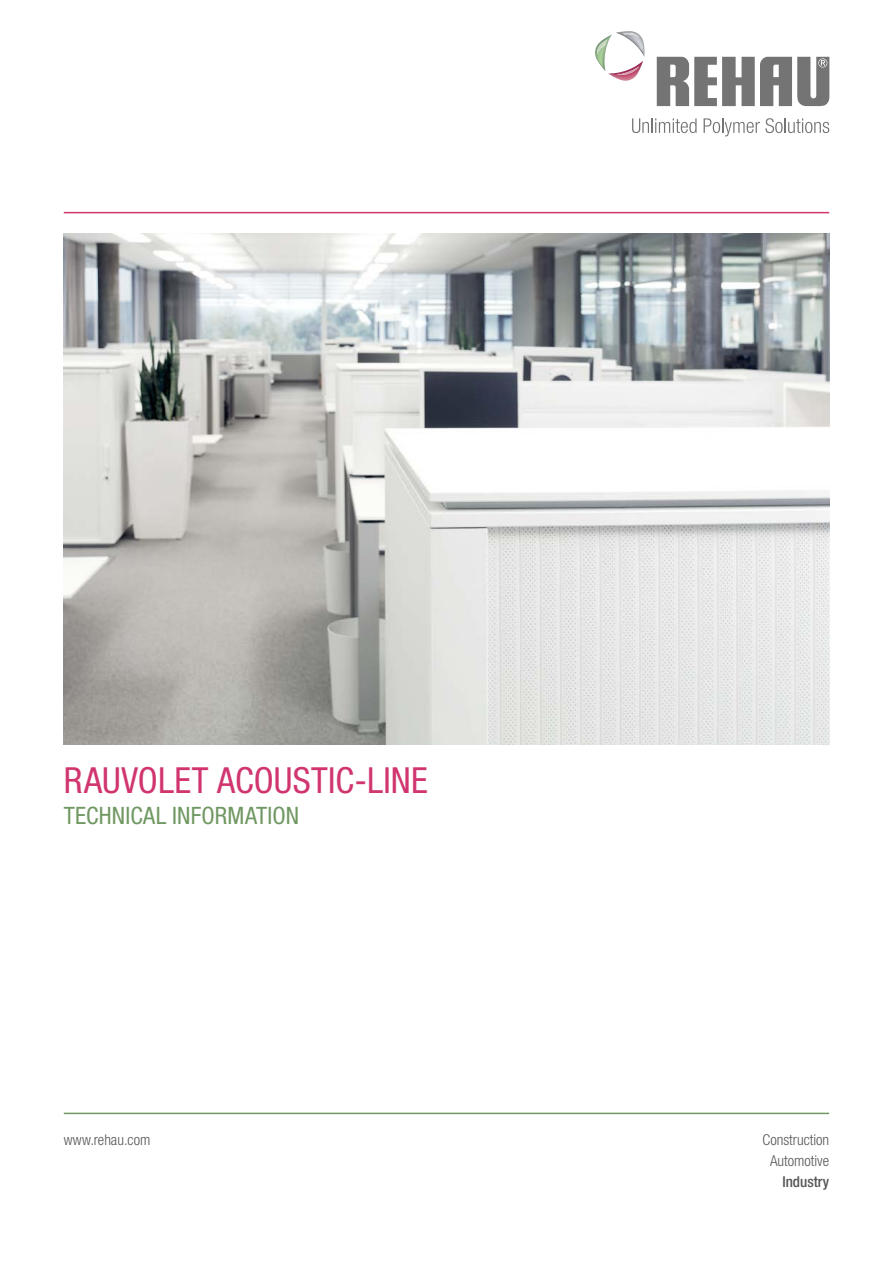
<style>
.page{position:relative;width:893px;height:1263px;background:#fff}
.page>*{position:absolute;margin:0;border:0;box-sizing:border-box;transform-origin:0 0}
.t1{font:condensed 36px "Helvetica Neue LTW1 G";letter-spacing:.005em;color:#d1356f}
.t2{font:condensed 24px "Helvetica Neue LTW1 G";letter-spacing:.005em;color:#709862}
.Fließtext_47{font:300 condensed 15px "Helvetica Neue LTW1 G";color:#575756}
.t3{font:500 condensed 15px "Helvetica Neue LTW1 G";color:#575756}
</style>
<div class="page">
<hr style="left:64px;top:212px;width:765px;height:1px;background:#d1356f">
<hr style="left:64px;top:1113px;width:765px;height:1px;background:#709862">
<svg style="left:632px;top:118px;width:65px;height:15px"></svg>
<svg style="left:704px;top:118px;width:125px;height:18px"></svg>
<svg style="left:657px;top:57px;width:172px;height:49px"></svg>
<svg style="left:595px;top:31px;width:49px;height:50px"></svg>
<img style="left:597px;top:39px;width:10px;height:16px">
<img style="left:616px;top:66px;width:23px;height:9px">
<img style="left:623px;top:33px;width:16px;height:5px">
<img style="left:64px;top:234px;width:765px;height:510px">
<p class="t1" style="left:64px;top:758px;width:365px">RAUVOLET ACOUSTIC-LINE</p>
<p class="t2" style="left:64px;top:801px;width:237px">TECHNICAL INFORMATION</p>
<p class="Fließtext_47" style="left:64px;top:1131px;width:88px">www.rehau.com</p>
<p class="Fließtext_47" style="left:762px;top:1131px;width:68px">Construction</p>
<p class="Fließtext_47" style="left:770px;top:1152px;width:61px">Automotive</p>
<p class="t3" style="left:782px;top:1173px;width:48px">Industry</p>
</div>
